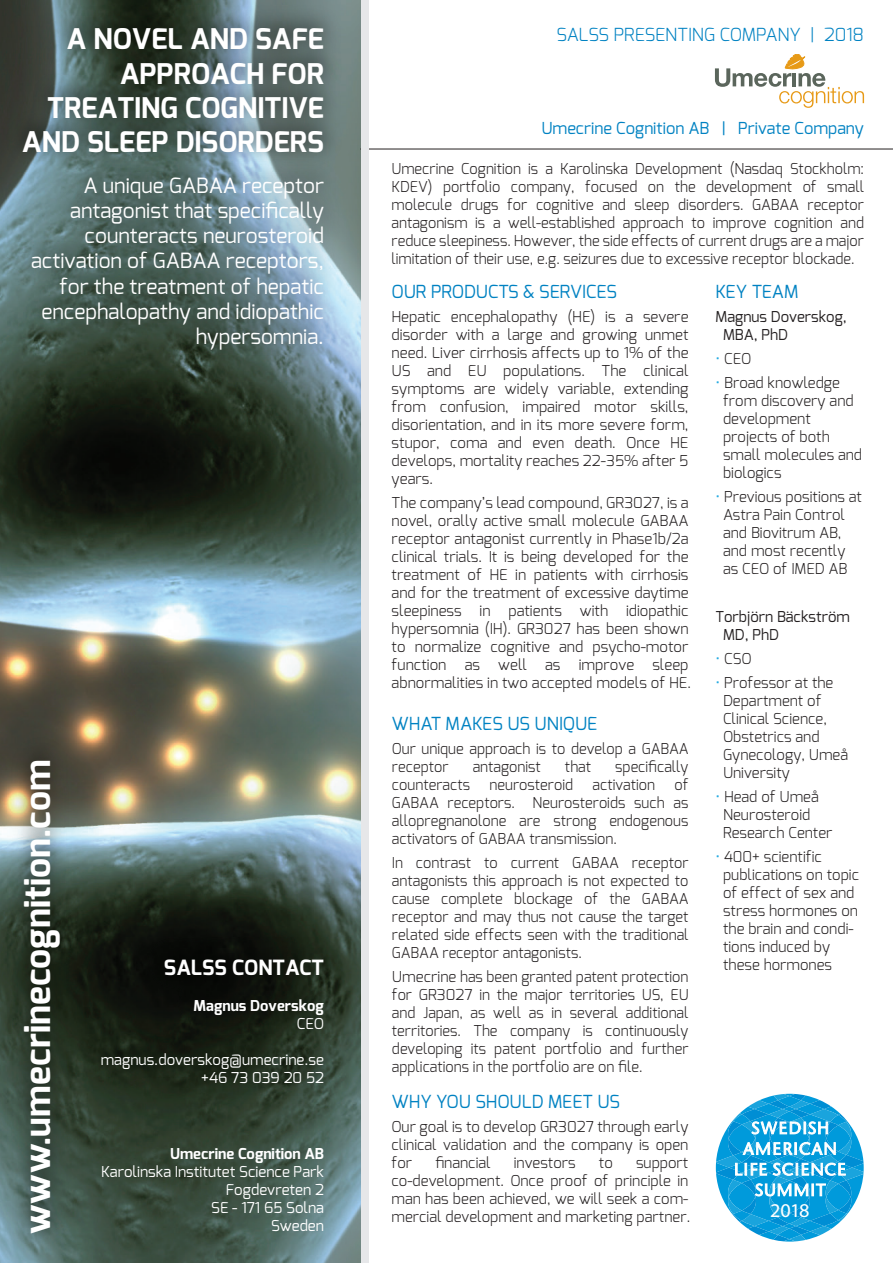
<style>
.page{position:relative;width:893px;height:1263px;background:#fff}
.page>*{position:absolute;margin:0;border:0;box-sizing:border-box;transform-origin:0 0}
.t1{font:700 36px "Exo";color:#fff}
.t2{font:700 28.5px/34.2px "Exo";color:#fff;text-align:right}
.t3{font:21px/25.2px "Exo";color:#fff;text-align:right}
.t4{font:700 21px "Exo";color:#fff}
.t5{font:19.5px "Myriad Web Pro";color:#fff}
.t6{font:18px "Exo";color:#0082c2}
.t7{font:300 18px "Exo";letter-spacing:-.005em;color:#0082c2}
.t8{font:16.5px "Exo";color:#0082c2}
.t9{font:300 15px/18px "Exo";color:#231f20;text-align:justify}
.t10{font:15px/18px "Exo";color:#fff;text-align:right}
.t11{font:15px/18px "Exo";color:#231f20}
.t12{font:700 15px "Exo";color:#fff}
.s1{color:#24aae1}
</style>
<div class="page">
<img style="left:0;top:0;width:361px;height:1263px">
<hr style="left:360px;top:149px;width:533px;height:1px;background:#231f20">
<div style="left:361px;top:0;width:8px;height:1263px;background:#e6e7e9"></div>
<img style="left:0;top:0;width:357px;height:202px">
<img style="left:0;top:737px;width:86px;height:519px">
<img style="left:0;top:145px;width:355px;height:592px">
<img style="left:39px;top:927px;width:318px;height:201px">
<svg style="left:716px;top:1094px;width:148px;height:147px"></svg>
<svg style="left:715px;top:54px;width:149px;height:54px"></svg>
<h2 class="t2" style="left:22px;top:22px;width:304px">A NOVEL AND SAFE<br>APPROACH FOR<br>TREATING COGNITIVE<br>AND SLEEP DISORDERS</h2>
<h3 class="t3" style="left:31px;top:172px;width:294px">A unique GABAA receptor antagonist that specifically counteracts neurosteroid activation of GABAA receptors, for the treatment of hepatic encephalopathy and idiopathic hypersomnia.</h3>
<h1 class="t1" style="left:14px;top:1234px;width:476px;rotate:-90deg">www.umecrinecognition.com</h1>
<h3 class="t4" style="left:164px;top:954px;width:162px">SALSS CONTACT</h3>
<p class="t12" style="left:194px;top:996px;width:132px">Magnus Doverskog</p>
<p class="t10" style="left:297px;top:1015px;width:29px">CEO</p>
<p class="t10" style="left:101px;top:1051px;width:225px">magnus.doverskog@umecrine.se +46 73 039 20 52</p>
<p class="t12" style="left:170px;top:1144px;width:155px">Umecrine Cognition AB</p>
<p class="t10" style="left:101px;top:1163px;width:224px">Karolinska Institutet Science Park<br>Fogdevreten 2<br>SE - 171 65 Solna<br>Sweden</p>
<p class="t7" style="left:556px;top:23px;width:309px">SALSS PRESENTING COMPANY | 2018</p>
<p class="t8" style="left:541px;top:118px;width:324px">Umecrine Cognition AB | Private Company</p>
<p class="t9" style="left:392px;top:159px;width:474px">Umecrine Cognition is a Karolinska Development (Nasdaq Stockholm:<br>KDEV) portfolio company, focused on the development of small molecule drugs for cognitive and sleep disorders. GABAA receptor antagonism is a well-established approach to improve cognition and reduce sleepiness. However, the side effects of current drugs are a major limitation of their use, e.g. seizures due to excessive receptor blockade.</p>
<p class="t6" style="left:392px;top:280px;width:227px">OUR PRODUCTS &amp; SERVICES</p>
<p class="t6" style="left:715px;top:280px;width:84px">KEY TEAM</p>
<p class="t9" style="left:392px;top:308px;width:298px">Hepatic encephalopathy (HE) is a severe disorder with a large and growing unmet need. Liver cirrhosis affects up to 1% of the US and EU populations. The clinical symptoms are widely variable, extending from confusion, impaired motor skills, disorientation, and in its more severe form, stupor, coma and even death. Once HE develops, mortality reaches 22-35% after 5 years.</p>
<p class="t9" style="left:392px;top:494px;width:301px;text-align:left">The company’s lead compound, GR3027, is a novel, orally active small molecule GABAA receptor antagonist currently in Phase1b/2a clinical trials. It is being developed for the treatment of HE in patients with cirrhosis and for the treatment of excessive daytime sleepiness in patients with idiopathic hypersomnia (IH). GR3027 has been shown to normalize cognitive and psycho-motor function as well as improve sleep abnormalities in two accepted models of HE.</p>
<p class="t6" style="left:392px;top:712px;width:207px">WHAT MAKES US UNIQUE</p>
<p class="t9" style="left:392px;top:740px;width:298px">Our unique approach is to develop a GABAA receptor</p>
<p class="t9" style="left:473px;top:758px;width:70px">antagonist</p>
<p class="t9" style="left:565px;top:758px;width:28px">that</p>
<p class="t9" style="left:615px;top:758px;width:75px">specifically</p>
<p class="t9" style="left:392px;top:776px;width:298px;text-indent:283px">of GABAA receptors. Neurosteroids such as allopregnanolone are strong endogenous activators of GABAA transmission.</p>
<p class="t9" style="left:392px;top:854px;width:298px">In contrast to current GABAA receptor antagonists this approach is not expected to cause complete blockage of the GABAA receptor and may thus not cause the target related side effects seen with the traditional GABAA receptor antagonists.</p>
<p class="t9" style="left:392px;top:968px;width:298px">Umecrine has been granted patent protection for GR3027 in the major territories US, EU and Japan, as well as in several additional territories. The company is continuously developing its patent portfolio and further applications in the portfolio are on file.</p>
<p class="t9" style="left:392px;top:776px;width:80px">counteracts</p>
<p class="t9" style="left:490px;top:776px;width:85px">neurosteroid</p>
<p class="t9" style="left:593px;top:776px;width:64px">activation</p>
<p class="t6" style="left:392px;top:1090px;width:230px">WHY YOU SHOULD MEET US</p>
<p class="t9" style="left:391px;top:1118px;width:298px">Our goal is to develop GR3027 through early clinical validation and the company is open for</p>
<p class="t9" style="left:435px;top:1154px;width:57px">financial</p>
<p class="t9" style="left:514px;top:1154px;width:63px">investors</p>
<p class="t9" style="left:599px;top:1154px;width:15px">to</p>
<p class="t9" style="left:391px;top:1154px;width:300px;text-indent:245px">support co-development. Once proof of principle in man has been achieved, we will seek a com&shy;mercial development and marketing partner.</p>
<p class="t11" style="left:723px;top:308px;width:125px;text-indent:-8px">Magnus Doverskog,<br>MBA, PhD</p>
<p class="t9" style="left:715px;top:350px;width:37px"><span class="s1">•</span> CEO</p>
<p class="t9" style="left:723px;top:374px;width:141px;text-align:left;text-indent:-8px"><span class="s1">•</span> Broad knowledge from discovery and development projects of both small molecules and biologics</p>
<p class="t9" style="left:723px;top:488px;width:140px;text-align:left;text-indent:-8px"><span class="s1">•</span> Previous positions at<br>Astra Pain Control and Biovitrum AB, and most recently as CEO of IMED AB</p>
<p class="t11" style="left:723px;top:608px;width:128px;text-indent:-8px">Torbjörn Bäckström<br>MD, PhD</p>
<p class="t9" style="left:715px;top:650px;width:37px"><span class="s1">•</span> CSO</p>
<p class="t9" style="left:723px;top:674px;width:127px;text-align:left;text-indent:-8px"><span class="s1">•</span> Professor at the<br>Department of<br>Clinical Science,<br>Obstetrics and<br>Gynecology, Umeå<br>University</p>
<p class="t9" style="left:723px;top:788px;width:111px;text-align:left;text-indent:-8px"><span class="s1">•</span> Head of Umeå<br>Neurosteroid<br>Research Center</p>
<p class="t9" style="left:723px;top:848px;width:138px;text-align:left;text-indent:-8px"><span class="s1">•</span> 400+ scientific publications on topic of effect of sex and stress hormones on the brain and condi&shy;tions induced by these hormones</p>
<h3 class="t5" style="left:770px;top:1199px;width:41px">2018</h3>
</div>
